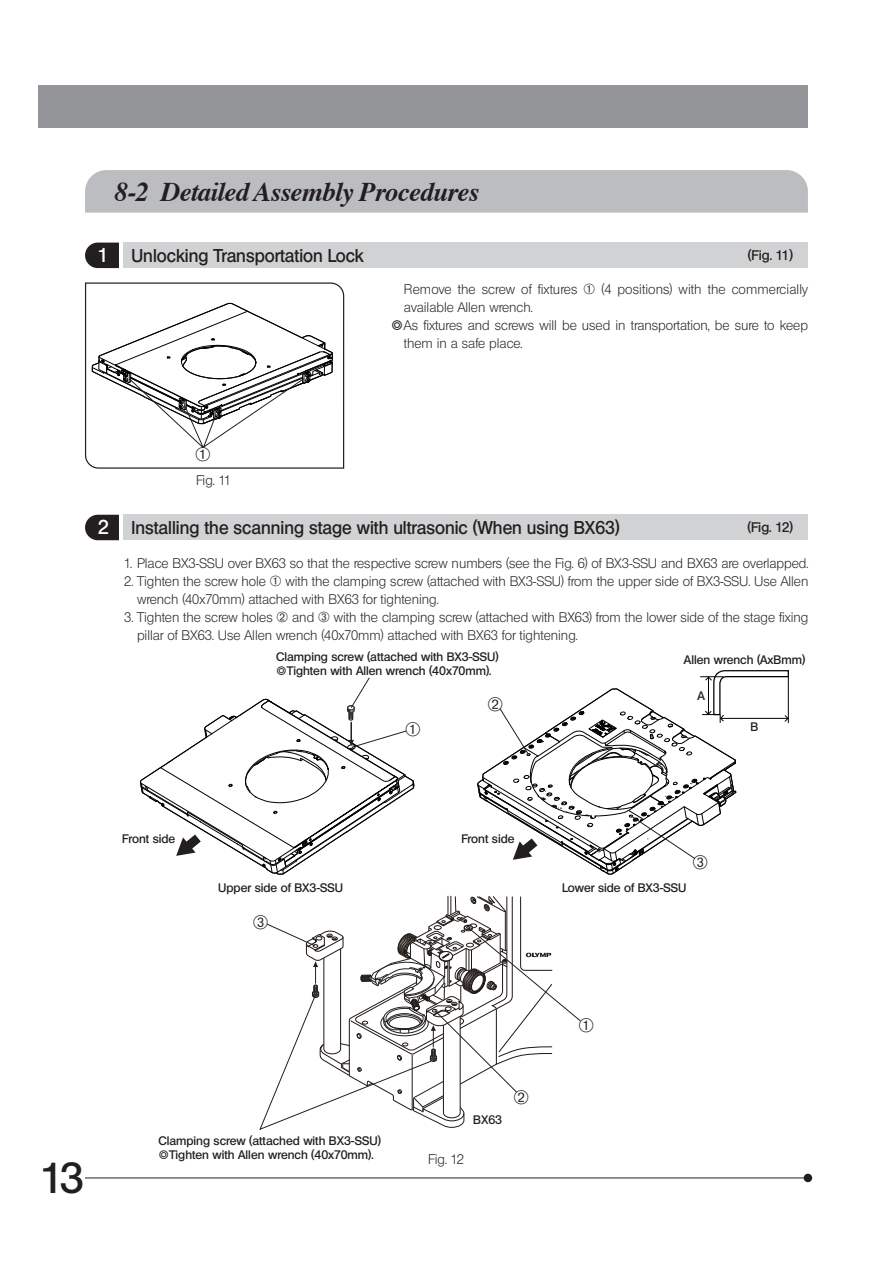
<style>
.page{position:relative;width:893px;height:1263px;background:#fff}
.page>*{position:absolute;margin:0;border:0;box-sizing:border-box;transform-origin:0 0}
.t1{font:42px "Olympus Leicht Halbfett";color:#231f20}
.t2{font:italic 700 27px "Times";letter-spacing:-.025em;color:#231f20}
.t3{font:18px "Olympus Leicht Halbfett";color:#231f20;scale:.95 1}
.t4{font:13.5px/18px "Olympus Leicht Normal";color:#231f20}
.t5{font:13.5px "Olympus Leicht Halbfett";color:#231f20}
.t6{font:12px/14.2px "Olympus Leicht Halbfett";color:#231f20}
.s1{font-size:19.5px;color:#fff}
</style>
<div class="page">
<div style="left:804px;top:1174px;width:8px;height:8px;background:#231f20;border-radius:50%"></div>
<hr style="left:85px;top:1177px;width:723px;height:1px;background:#231f20">
<div style="left:38px;top:85px;width:770px;height:43px;background:#939598"></div>
<svg style="left:85px;top:515px;width:34px;height:25px"></svg>
<div style="left:123px;top:514px;width:685px;height:26px;background:#d1d2d4"></div>
<svg style="left:85px;top:243px;width:34px;height:25px"></svg>
<div style="left:123px;top:242px;width:685px;height:26px;background:#d1d2d4"></div>
<div style="left:85px;top:170px;width:723px;height:43px;background:#bcbdc0"></div>
<svg style="left:84px;top:282px;width:261px;height:187px"></svg>
<svg style="left:92px;top:302px;width:241px;height:162px"></svg>
<svg style="left:140px;top:670px;width:649px;height:460px"></svg>
<h2 class="t2" style="left:115px;top:181px;width:366px">8-2 Detailed Assembly Procedures</h2>
<h3 class="t3" style="left:98px;top:248px;width:282px"><span class="s1">1</span> Unlocking Transportation Lock</h3>
<p class="t5" style="left:748px;top:250px;width:47px">(Fig. 11)</p>
<p class="t4" style="left:196px;top:473px;width:37px">Fig. 11</p>
<p class="t4" style="left:404px;top:282px;width:406px">Remove the screw of fixtures @ (4 positions) with the commercially</p>
<p class="t4" style="left:404px;top:300px;width:130px">available Allen wrench.</p>
<p class="t4" style="left:391px;top:318px;width:418px">} As fixtures and screws will be used in transportation, be sure to keep</p>
<p class="t4" style="left:404px;top:336px;width:120px">them in a safe place.</p>
<h3 class="t3" style="left:98px;top:520px;width:551px"><span class="s1">2</span> Installing the scanning stage with ultrasonic (When using BX63)</h3>
<p class="t5" style="left:747px;top:522px;width:47px">(Fig. 12)</p>
<p class="t4" style="left:124px;top:556px;width:686px">1. Place BX3-SSU over BX63 so that the respective screw numbers (see the Fig. 6) of BX3-SSU and BX63 are overlapped.</p>
<p class="t4" style="left:137px;top:574px;width:673px;text-indent:-13px">2. Tighten the screw hole @ with the clamping screw (attached with BX3-SSU) from the upper side of BX3-SSU. Use Allen wrench (40x70mm) attached with BX63 for tightening.</p>
<p class="t4" style="left:124px;top:610px;width:150px">3. Tighten the screw holes</p>
<p class="t4" style="left:137px;top:610px;width:673px;text-indent:155px">and ✓ with the clamping screw (attached with BX63) from the lower side of the stage fixing pillar of BX63. Use Allen wrench (40x70mm) attached with BX63 for tightening.</p>
<p class="t6" style="left:276px;top:650px;width:224px">Clamping screw (attached with BX3-SSU) }Tighten with Allen wrench (40x70mm).</p>
<p class="t6" style="left:684px;top:653px;width:123px">Allen wrench (AxBmm)</p>
<p class="t6" style="left:697px;top:689px;width:9px">A</p>
<p class="t6" style="left:751px;top:721px;width:9px">B</p>
<p class="t6" style="left:122px;top:832px;width:55px">Front side</p>
<p class="t6" style="left:461px;top:832px;width:55px">Front side</p>
<p class="t6" style="left:218px;top:882px;width:126px">Upper side of BX3-SSU</p>
<p class="t6" style="left:562px;top:882px;width:126px">Lower side of BX3-SSU</p>
<h1 class="t1" style="left:41px;top:1161px;width:45px">13</h1>
<p class="t6" style="left:158px;top:1134px;width:224px">Clamping screw (attached with BX3-SSU) }Tighten with Allen wrench (40x70mm).</p>
<p class="t6" style="left:473px;top:1114px;width:30px">BX63</p>
<p class="t4" style="left:428px;top:1151px;width:37px">Fig. 12</p>
</div>
